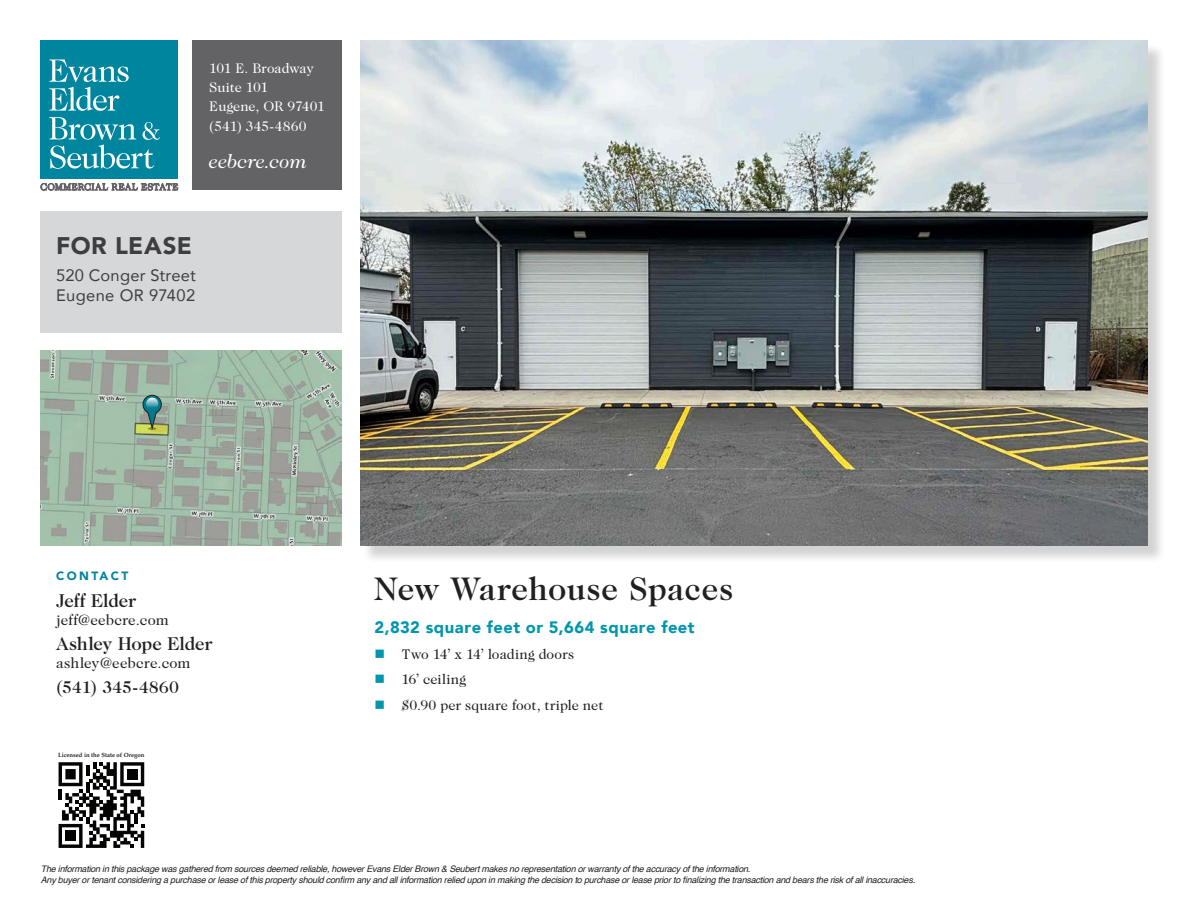
<style>
.page{position:relative;width:1188px;height:918px;background:#fff}
.page>*{position:absolute;margin:0;border:0;box-sizing:border-box;transform-origin:0 0}
.Page_1_H1{font:500 33px "Caslon 224 Std";letter-spacing:.02em;color:#231f20}
.t1{font:900 24px "Avenir";letter-spacing:.02em;color:#3e3e3f}
.t2{font:italic 19.5px "Caslon 224 Std";color:#fff}
.t3{font:500 18.75px "Caslon 224 Std";letter-spacing:-.005em;color:#231f20}
.t4{font:500 17.25px "Caslon 224 Std";letter-spacing:.005em;color:#231f20}
.Page_1_H2{font:900 16.5px "Avenir";letter-spacing:.03em;color:#0096ad}
.t5{font:16.5px "Avenir";letter-spacing:.015em;color:#3e3e3f}
.t6{font:15px "Caslon 224 Std";letter-spacing:.01em;color:#231f20}
.t7{font:14.25px "Caslon 224 Std";letter-spacing:.01em;color:#231f20}
.t8{font:14.1px "Caslon 224 Std";color:#fff}
.t9{font:900 12px "Avenir";letter-spacing:.2em;color:#00859e}
.t10{font:italic 9px/10.5px "Helvetica";letter-spacing:-.025em;color:#231f20}
.t11{font:700 6px "Palatino";color:#231f20}
</style>
<div class="page">
<svg style="left:59px;top:762px;width:85px;height:86px"></svg>
<div style="left:40px;top:211px;width:302px;height:121px;background:#d6d7d9"></div>
<img style="left:40px;top:350px;width:302px;height:195px">
<svg style="left:143px;top:395px;width:19px;height:35px"></svg>
<div style="left:193px;top:40px;width:149px;height:150px;background:#636366"></div>
<div style="left:40px;top:40px;width:138px;height:139px;background:#00859e"></div>
<svg style="left:49px;top:117px;width:111px;height:52px"></svg>
<svg style="left:49px;top:59px;width:80px;height:52px"></svg>
<svg style="left:40px;top:182px;width:138px;height:9px"></svg>
<div style="left:362px;top:43px;width:804px;height:521px;background:#231f20;opacity:.2"></div>
<img style="left:360px;top:40px;width:788px;height:505px">
<p class="t8" style="left:209px;top:60px;width:106px">101 E. Broadway</p>
<p class="t8" style="left:209px;top:79px;width:60px">Suite 101</p>
<p class="t8" style="left:209px;top:98px;width:117px">Eugene, OR 97401</p>
<p class="t8" style="left:209px;top:118px;width:99px">(541) 345-4860</p>
<p class="t2" style="left:209px;top:150px;width:99px">eebcre.com</p>
<p class="t1" style="left:56px;top:225px;width:137px">FOR LEASE</p>
<p class="t5" style="left:56px;top:262px;width:141px">520 Conger Street</p>
<p class="t5" style="left:56px;top:282px;width:141px">Eugene OR 97402</p>
<p class="t9" style="left:56px;top:566px;width:74px">CONTACT</p>
<p class="t3" style="left:56px;top:590px;width:81px">Jeff Elder</p>
<p class="t6" style="left:56px;top:611px;width:114px">jeff@eebcre.com</p>
<p class="t3" style="left:56px;top:633px;width:158px">Ashley Hope Elder</p>
<p class="t6" style="left:56px;top:654px;width:136px">ashley@eebcre.com</p>
<p class="t4" style="left:56px;top:677px;width:124px">(541) 345-4860</p>
<p class="t11" style="left:58px;top:750px;width:88px">Licensed in the State of Oregon</p>
<p class="Page_1_H1" style="left:374px;top:570px;width:360px">New Warehouse Spaces</p>
<p class="Page_1_H2" style="left:374px;top:613px;width:322px">2,832 square feet or 5,664 square feet</p>
<p class="t7" style="left:401px;top:646px;width:174px">Two 14’ x 14’ loading doors</p>
<p class="t7" style="left:401px;top:671px;width:66px">16’ ceiling</p>
<p class="t7" style="left:401px;top:697px;width:204px">$0.90 per square foot, triple net</p>
<p class="t10" style="left:41px;top:864px;width:876px">The information in this package was gathered from sources deemed reliable, however Evans Elder Brown &amp; Seubert makes no representation or warranty of the accuracy of the information.<br>Any buyer or tenant considering a purchase or lease of this property should confirm any and all information relied upon in making the decision to purchase or lease prior to finalizing the transaction and bears the risk of all inaccuracies.</p>
</div>
